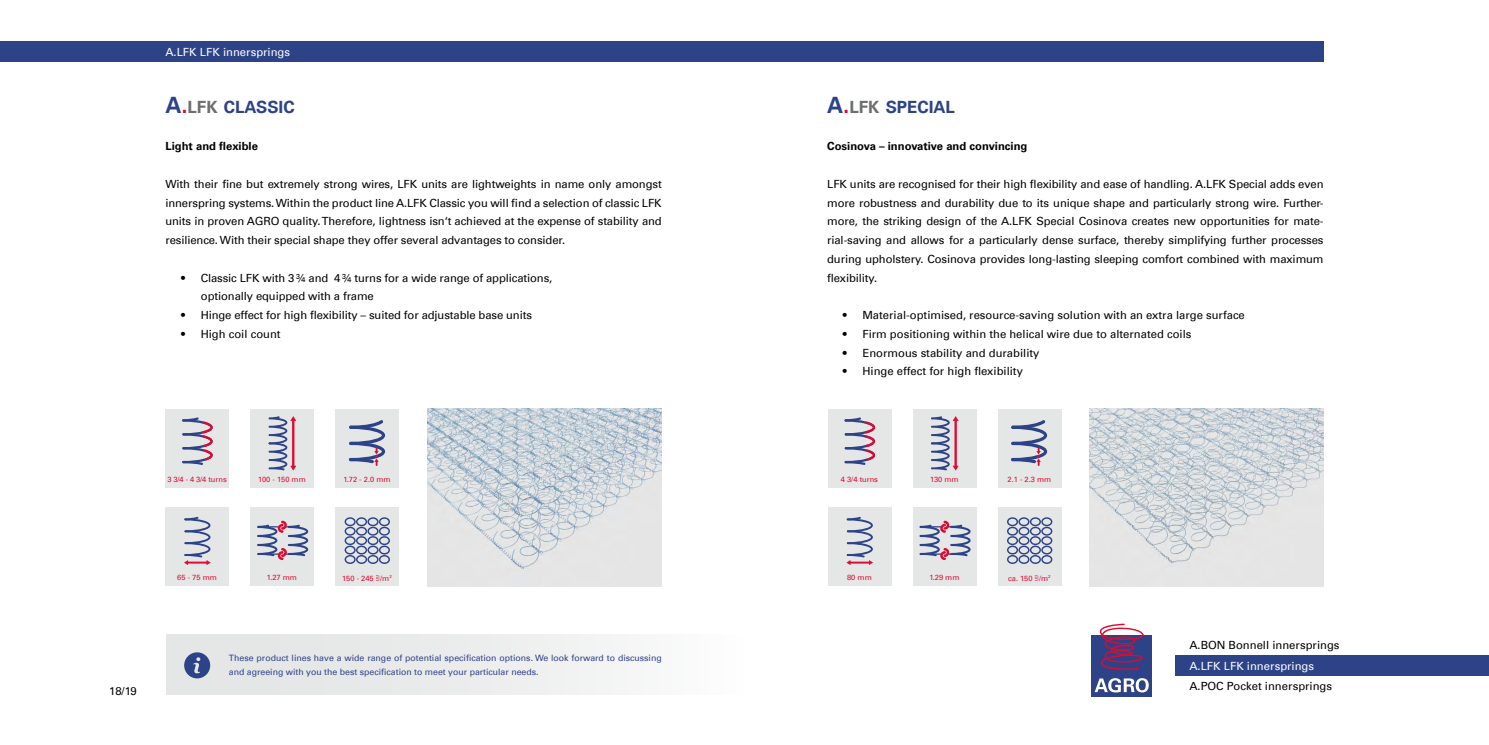
<style>
.page{position:relative;width:1489px;height:745px;background:#fff}
.page>*{position:absolute;margin:0;border:0;box-sizing:border-box;transform-origin:0 0}
.t1{font:700 16.88px "Univers Com 65";color:#2d4387}
.t2{font:11.25px/18.8px "Univers Com 55 Roman";letter-spacing:-.01em;color:#000;text-align:justify}
.t3{font:700 11.25px "Univers Com 65";color:#000}
.t4{font:11.25px "Univers Com 55 Roman";color:#fff}
.t5{font:8.75px/13.8px "Univers Com 55 Roman";color:#2d4387}
.t6{font:7.5px "Univers Com 55 Roman";color:#de0a30}
.s1{font-size:22.5px}
.s2{font-size:22.5px;color:#de0a30}
.s3{color:#6c6e6f}
</style>
<div class="page">
<div style="left:0;top:41px;width:1323px;height:21px;background:#2d4387"></div>
<div style="left:1175px;top:654px;width:313px;height:21px;background:#2d4387"></div>
<div style="left:165px;top:409px;width:64px;height:78px;background:#e5e6e6"></div>
<svg style="left:182px;top:417px;width:31px;height:47px"></svg>
<div style="left:827px;top:409px;width:64px;height:78px;background:#e5e6e6"></div>
<svg style="left:844px;top:417px;width:31px;height:47px"></svg>
<div style="left:250px;top:507px;width:64px;height:78px;background:#e5e6e6"></div>
<svg style="left:257px;top:520px;width:51px;height:39px"></svg>
<div style="left:912px;top:507px;width:64px;height:78px;background:#e5e6e6"></div>
<svg style="left:919px;top:520px;width:51px;height:39px"></svg>
<div style="left:250px;top:409px;width:64px;height:78px;background:#e5e6e6"></div>
<svg style="left:268px;top:416px;width:28px;height:54px"></svg>
<div style="left:912px;top:409px;width:64px;height:78px;background:#e5e6e6"></div>
<svg style="left:931px;top:416px;width:27px;height:54px"></svg>
<div style="left:335px;top:409px;width:64px;height:78px;background:#e5e6e6"></div>
<div style="left:997px;top:409px;width:64px;height:78px;background:#e5e6e6"></div>
<div style="left:165px;top:507px;width:64px;height:78px;background:#e5e6e6"></div>
<svg style="left:184px;top:516px;width:26px;height:48px"></svg>
<hr style="left:186px;top:561px;width:23px;height:2px;background:#de0a30">
<div style="left:827px;top:507px;width:64px;height:78px;background:#e5e6e6"></div>
<svg style="left:846px;top:516px;width:26px;height:48px"></svg>
<hr style="left:848px;top:561px;width:23px;height:2px;background:#de0a30">
<div style="left:335px;top:507px;width:64px;height:78px;background:#e5e6e6"></div>
<svg style="left:376px;top:575px;width:3px;height:6px"></svg>
<svg style="left:344px;top:517px;width:46px;height:46px"></svg>
<div style="left:997px;top:507px;width:64px;height:78px;background:#e5e6e6"></div>
<svg style="left:1034px;top:575px;width:4px;height:6px"></svg>
<svg style="left:1007px;top:517px;width:45px;height:46px"></svg>
<svg style="left:349px;top:420px;width:36px;height:45px"></svg>
<svg style="left:1011px;top:420px;width:36px;height:45px"></svg>
<div style="left:166px;top:634px;width:577px;height:60px;background:#e5e6e6"></div>
<svg style="left:184px;top:652px;width:26px;height:26px"></svg>
<img style="left:427px;top:408px;width:234px;height:178px">
<div style="left:1091px;top:634px;width:61px;height:62px;background:#2d4287"></div>
<svg style="left:1099px;top:623px;width:44px;height:46px"></svg>
<svg style="left:1094px;top:678px;width:54px;height:14px"></svg>
<img style="left:1089px;top:408px;width:234px;height:178px">
<p class="t4" style="left:165px;top:45px;width:126px">A.LFK LFK innersprings</p>
<h1 class="t1" style="left:165px;top:97px;width:131px"><span class="s1">A</span><span class="s2">.</span><span class="s3">LFK</span> CLASSIC</h1>
<p class="t3" style="left:165px;top:139px;width:94px">Light and flexible</p>
<p class="t2" style="left:165px;top:174px;width:498px">With their fine but extremely strong wires, LFK units are lightweights in name only amongst innerspring systems. Within the product line A.LFK Classic you will find a selection of classic LFK units in proven AGRO quality. Therefore, lightness isn‘t achieved at the expense of stability and resilience. With their special shape they offer several advantages to consider.</p>
<p class="t2" style="left:201px;top:268px;width:353px;text-indent:-20px">• Classic LFK with 3 ¾ and 4 ¾ turns for a wide range of applications, optionally equipped with a frame</p>
<p class="t2" style="left:181px;top:305px;width:352px">• Hinge effect for high flexibility – suited for adjustable base units</p>
<p class="t2" style="left:181px;top:324px;width:101px">• High coil count</p>
<h1 class="t1" style="left:827px;top:97px;width:129px"><span class="s1">A</span><span class="s2">.</span><span class="s3">LFK</span> SPECIAL</h1>
<p class="t3" style="left:827px;top:139px;width:202px">Cosinova – innovative and convincing</p>
<p class="t2" style="left:827px;top:174px;width:498px">LFK units are recognised for their high flexibility and ease of handling. A.LFK Special adds even more robustness and durability due to its unique shape and particularly strong wire. Further&shy;more, the striking design of the A.LFK Special Cosinova creates new opportunities for mate&shy;rial-saving and allows for a particularly dense surface, thereby simplifying further processes during upholstery. Cosinova provides long-lasting sleeping comfort combined with maximum flexibility.</p>
<p class="t2" style="left:842px;top:305px;width:403px">• Material-optimised, resource-saving solution with an extra large surface</p>
<p class="t2" style="left:842px;top:324px;width:350px">• Firm positioning within the helical wire due to alternated coils</p>
<p class="t2" style="left:842px;top:343px;width:198px">• Enormous stability and durability</p>
<p class="t2" style="left:842px;top:362px;width:181px">• Hinge effect for high flexibility</p>
<p class="t6" style="left:167px;top:474px;width:61px">3 3/4 - 4 3/4 turns</p>
<p class="t6" style="left:840px;top:474px;width:39px">4 3/4 turns</p>
<p class="t6" style="left:258px;top:474px;width:49px">100 - 150 mm</p>
<p class="t6" style="left:343px;top:474px;width:49px">1.72 - 2.0 mm</p>
<p class="t6" style="left:930px;top:474px;width:30px">130 mm</p>
<p class="t6" style="left:1007px;top:474px;width:45px">2.1 - 2.3 mm</p>
<p class="t2" style="left:109px;top:680px;width:29px">18/19</p>
<p class="t6" style="left:177px;top:572px;width:41px">65 - 75 mm</p>
<p class="t6" style="left:342px;top:573px;width:51px">150 - 245 /m<sup>2</sup></p>
<p class="t6" style="left:847px;top:572px;width:26px">80 mm</p>
<p class="t6" style="left:1008px;top:573px;width:44px">ca. 150 /m<sup>2</sup></p>
<p class="t6" style="left:267px;top:572px;width:32px">1.27 mm</p>
<p class="t6" style="left:929px;top:572px;width:32px">1.29 mm</p>
<p class="t5" style="left:229px;top:650px;width:434px">These product lines have a wide range of potential specification options. We look forward to discussing and agreeing with you the best specification to meet your particular needs.</p>
<p class="t2" style="left:1189px;top:635px;width:152px">A.BON Bonnell innersprings</p>
<p class="t4" style="left:1189px;top:658px;width:126px">A.LFK LFK innersprings</p>
<p class="t2" style="left:1189px;top:676px;width:144px">A.POC Pocket innersprings</p>
</div>
